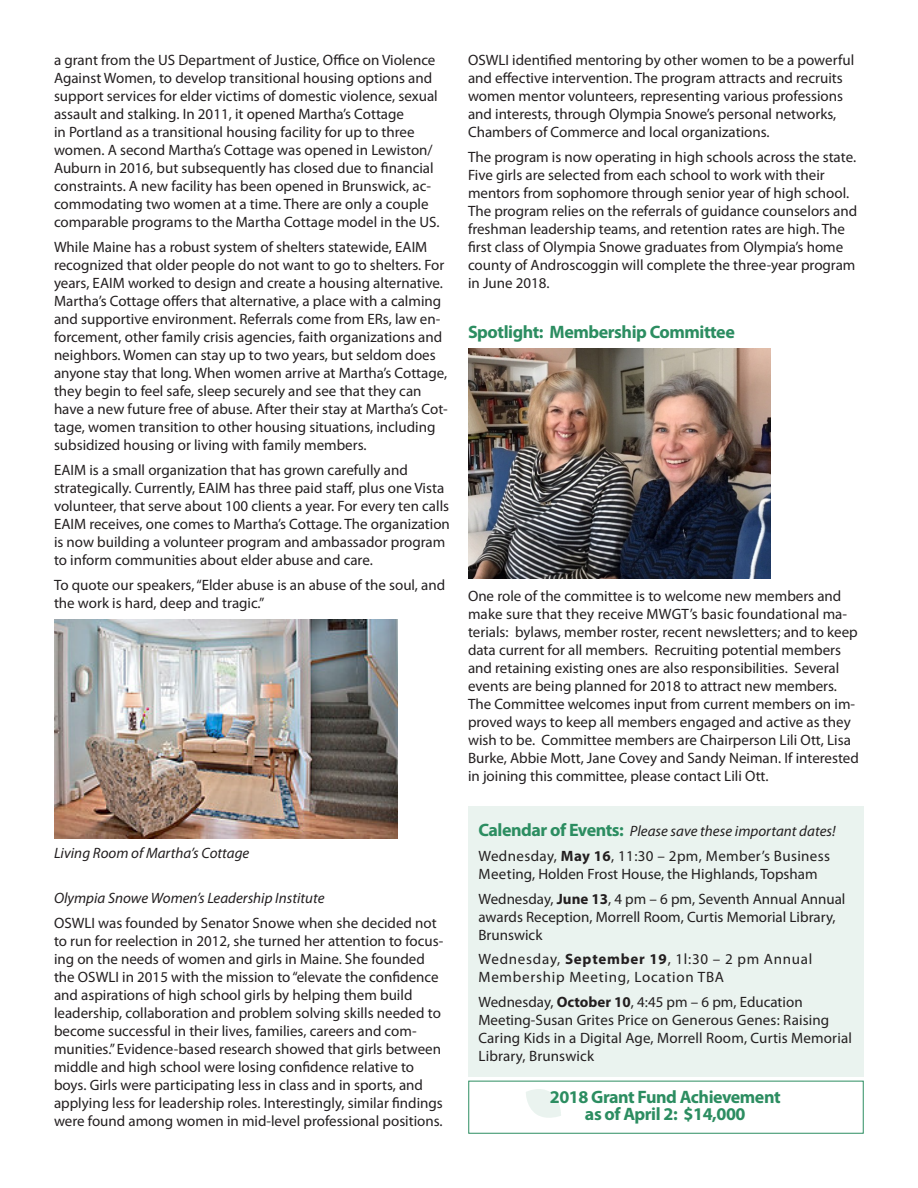
<style>
.page{position:relative;width:918px;height:1188px;background:#fff}
.page>*{position:absolute;margin:0;border:0;box-sizing:border-box;transform-origin:0 0}
.t1{font:700 18px "Myriad Pro";letter-spacing:-.025em;color:#2c8d61}
.t2{font:15px/18px "Myriad Pro";color:#231f20}
.t3{font:italic 15px "Myriad Pro";color:#231f20}
.t4{font:15px/18px "Myriad Pro";letter-spacing:.05em;color:#231f20}
.s1{font-weight:700;font-style:normal;font-size:18px;color:#2c8d61}
.s2{font-weight:700}
</style>
<div class="page">
<div style="left:468px;top:806px;width:396px;height:270px;background:#eaf3ef"></div>
<img style="left:468px;top:349px;width:303px;height:229px">
<img style="left:54px;top:619px;width:344px;height:219px">
<svg style="left:526px;top:1089px;width:35px;height:29px"></svg>
<div style="left:468px;top:1081px;width:396px;height:53px;border:1px solid #2c8d61"></div>
<p class="t2" style="left:54px;top:51px;width:387px">a grant from the US Department of Justice, Office on Violence Against Women, to develop transitional housing options and support services for elder victims of domestic violence, sexual assault and stalking. In 2011, it opened Martha’s Cottage<br>in Portland as a transitional housing facility for up to three women. A second Martha’s Cottage was opened in Lewiston/ Auburn in 2016, but subsequently has closed due to financial constraints. A new facility has been opened in Brunswick, ac&shy;commodating two women at a time. There are only a couple comparable programs to the Martha Cottage model in the US.</p>
<p class="t2" style="left:54px;top:238px;width:395px">While Maine has a robust system of shelters statewide, EAIM recognized that older people do not want to go to shelters. For years, EAIM worked to design and create a housing alternative.<br>Martha’s Cottage offers that alternative, a place with a calming and supportive environment. Referrals come from ERs, law en&shy;forcement, other family crisis agencies, faith organizations and neighbors. Women can stay up to two years, but seldom does anyone stay that long. When women arrive at Martha’s Cottage, they begin to feel safe, sleep securely and see that they can have a new future free of abuse. After their stay at Martha’s Cot&shy;tage, women transition to other housing situations, including subsidized housing or living with family members.</p>
<p class="t2" style="left:54px;top:460px;width:397px">EAIM is a small organization that has grown carefully and strategically. Currently, EAIM has three paid staff, plus one Vista volunteer, that serve about 100 clients a year. For every ten calls EAIM receives, one comes to Martha’s Cottage. The organization is now building a volunteer program and ambassador program to inform communities about elder abuse and care.</p>
<p class="t2" style="left:54px;top:575px;width:393px">To quote our speakers, “Elder abuse is an abuse of the soul, and the work is hard, deep and tragic.”</p>
<p class="t2" style="left:468px;top:587px;width:392px">One role of the committee is to welcome new members and make sure that they receive MWGT’s basic foundational ma&shy;terials: bylaws, member roster, recent newsletters; and to keep data current for all members. Recruiting potential members and retaining existing ones are also responsibilities. Several events are being planned for 2018 to attract new members.<br>The Committee welcomes input from current members on im&shy;proved ways to keep all members engaged and active as they wish to be. Committee members are Chairperson Lili Ott, Lisa Burke, Abbie Mott, Jane Covey and Sandy Neiman. If interested in joining this committee, please contact Lili Ott.</p>
<p class="t2" style="left:468px;top:51px;width:388px">OSWLI identified mentoring by other women to be a powerful and effective intervention. The program attracts and recruits women mentor volunteers, representing various professions and interests, through Olympia Snowe’s personal networks, Chambers of Commerce and local organizations.</p>
<p class="t2" style="left:468px;top:148px;width:391px">The program is now operating in high schools across the state.<br>Five girls are selected from each school to work with their mentors from sophomore through senior year of high school.<br>The program relies on the referrals of guidance counselors and freshman leadership teams, and retention rates are high. The first class of Olympia Snowe graduates from Olympia’s home county of Androscoggin will complete the three-year program in June 2018.</p>
<p class="t1" style="left:468px;top:320px;width:268px">Spotlight: Membership Committee</p>
<p class="t3" style="left:54px;top:844px;width:197px">Living Room of Martha’s Cottage</p>
<p class="t3" style="left:54px;top:889px;width:272px">Olympia Snowe Women’s Leadership Institute</p>
<p class="t2" style="left:54px;top:913px;width:391px">OSWLI was founded by Senator Snowe when she decided not to run for reelection in 2012, she turned her attention to focus&shy;ing on the needs of women and girls in Maine. She founded the OSWLI in 2015 with the mission to “elevate the confidence and aspirations of high school girls by helping them build leadership, collaboration and problem solving skills needed to become successful in their lives, families, careers and com&shy;munities.” Evidence-based research showed that girls between middle and high school were losing confidence relative to boys. Girls were participating less in class and in sports, and applying less for leadership roles. Interestingly, similar findings were found among women in mid-level professional positions.</p>
<p class="t3" style="left:478px;top:822px;width:359px"><span class="s1">Calendar of Events:</span> Please save these important dates!</p>
<p class="t2" style="left:478px;top:847px;width:353px">Wednesday, <span class="s2">May 16</span>, 11:30 – 2pm, Member’s Business<br>Meeting, Holden Frost House, the Highlands, Topsham</p>
<p class="t2" style="left:478px;top:889px;width:368px">Wednesday, <span class="s2">June 13</span>, 4 pm – 6 pm, Seventh Annual Annual awards Reception, Morrell Room, Curtis Memorial Library,<br>Brunswick</p>
<p class="t4" style="left:478px;top:950px;width:335px">Wednesday, <span class="s2">September 19</span>, 1l:30 – 2 pm Annual<br>Membership Meeting, Location TBA</p>
<p class="t2" style="left:478px;top:993px;width:375px">Wednesday, <span class="s2">October 10</span>, 4:45 pm – 6 pm, Education Meeting-Susan Grites Price on Generous Genes: Raising Caring Kids in a Digital Age, Morrell Room, Curtis Memorial Library, Brunswick</p>
<p class="t1" style="left:550px;top:1085px;width:232px">2018 Grant Fund Achievement</p>
<p class="t1" style="left:585px;top:1102px;width:162px">as of April 2: $14,000</p>
</div>
